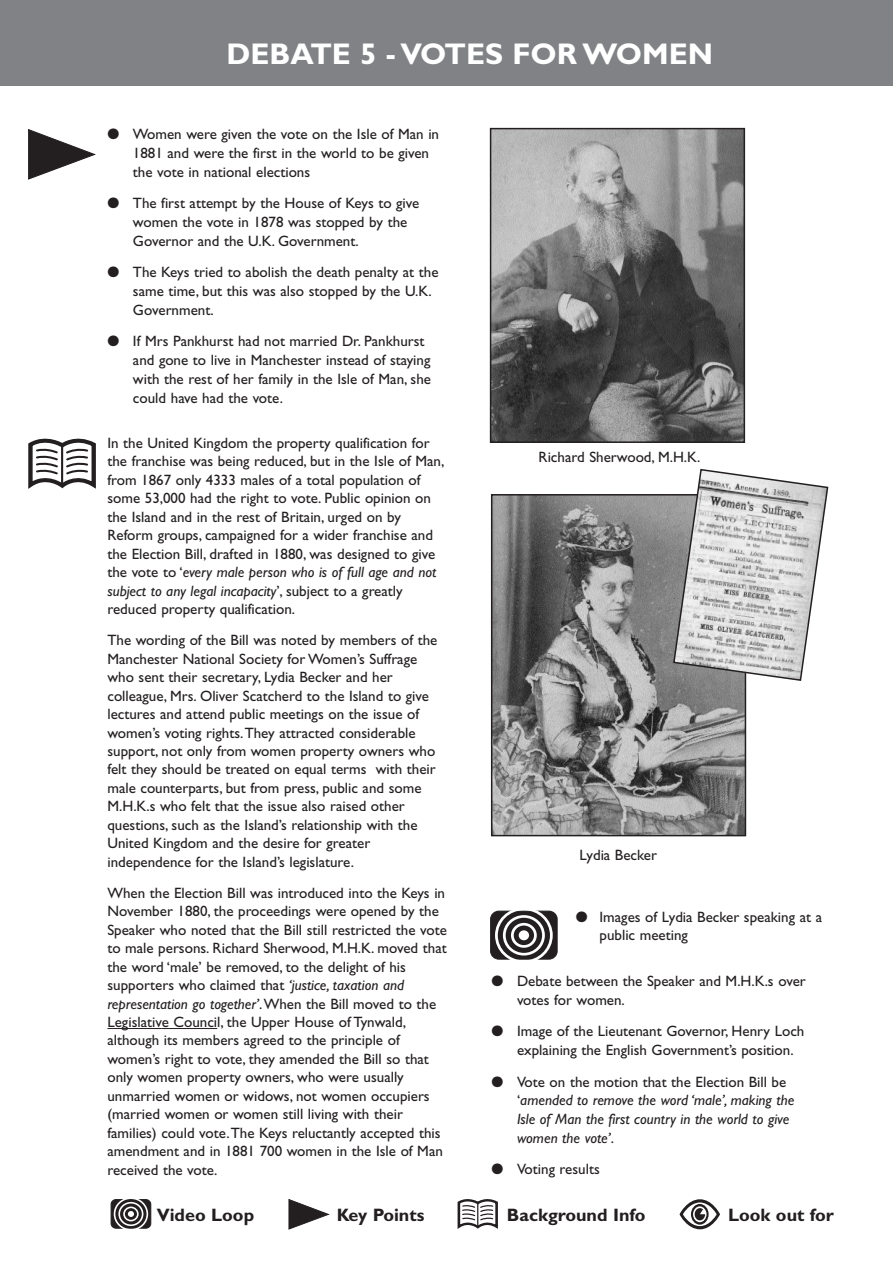
<style>
.page{position:relative;width:893px;height:1263px;background:#fff}
.page>*{position:absolute;margin:0;border:0;box-sizing:border-box;transform-origin:0 0}
.t1{font:700 30px "Gill Sans";color:#fff}
.t2{font:700 18px "Gill Sans";color:#231f20}
.t3{font:15px/18.5px "Gill Sans";color:#231f20}
.t4{font:italic 15px/18.8px "Gill Sans";color:#231f20}
.s1{font-style:italic}
.s2{font-style:normal}
</style>
<div class="page">
<div style="left:0;top:0;width:892px;height:85px;background:#808285"></div>
<div style="left:679px;top:1199px;width:41px;height:30px;border:3px solid #231f20;border-radius:50%"></div>
<div style="left:694px;top:1208px;width:11px;height:12px;background:#231f20;border:2px solid #231f20;border-radius:50%"></div>
<svg style="left:699px;top:1209px;width:6px;height:5px"></svg>
<div style="left:691px;top:1204px;width:17px;height:21px;border:2px solid #231f20;border-radius:50%"></div>
<svg style="left:289px;top:1199px;width:40px;height:31px"></svg>
<svg style="left:457px;top:1199px;width:41px;height:30px"></svg>
<div style="left:111px;top:1199px;width:40px;height:29px;background:#2a2727;border:1px solid #231f20;border-radius:5px"></div>
<svg style="left:113px;top:1199px;width:36px;height:30px"></svg>
<hr style="left:107px;top:1028px;width:55px;height:1px;background:#231f20">
<hr style="left:162px;top:1028px;width:55px;height:1px;background:#231f20">
<img style="left:493px;top:131px;width:249px;height:309px">
<div style="left:490px;top:128px;width:255px;height:315px;border:2px solid #231f20"></div>
<img style="left:494px;top:497px;width:249px;height:336px">
<div style="left:491px;top:494px;width:255px;height:342px;border:2px solid #231f20"></div>
<svg style="left:28px;top:129px;width:68px;height:51px"></svg>
<svg style="left:28px;top:439px;width:68px;height:50px"></svg>
<hr style="left:61px;top:445px;width:2px;height:40px;background:#231f20">
<svg style="left:672px;top:468px;width:157px;height:214px"></svg>
<svg style="left:554px;top:912px;width:4px;height:44px"></svg>
<div style="left:490px;top:911px;width:67px;height:49px;background:#231f20;border:1px solid #231f20;border-radius:8px"></div>
<svg style="left:493px;top:910px;width:61px;height:50px"></svg>
<h1 class="t1" style="left:226px;top:43px;width:488px">DEBATE 5 - VOTES FOR WOMEN</h1>
<p class="t3" style="left:133px;top:127px;width:308px;text-indent:-26px">● Women were given the vote on the Isle of Man in<br>1881 and were the first in the world to be given the vote in national elections</p>
<p class="t3" style="left:133px;top:196px;width:288px;text-indent:-26px">● The first attempt by the House of Keys to give women the vote in 1878 was stopped by the<br>Governor and the U.K. Government.</p>
<p class="t3" style="left:133px;top:265px;width:307px;text-indent:-26px">● The Keys tried to abolish the death penalty at the same time, but this was also stopped by the U.K.<br>Government.</p>
<p class="t3" style="left:133px;top:334px;width:299px;text-indent:-26px">● If Mrs Pankhurst had not married Dr. Pankhurst and gone to live in Manchester instead of staying with the rest of her family in the Isle of Man, she could have had the vote.</p>
<p class="t3" style="left:107px;top:435px;width:338px">In the United Kingdom the property qualification for the franchise was being reduced, but in the Isle of Man, from 1867 only 4333 males of a total population of some 53,000 had the right to vote. Public opinion on the Island and in the rest of Britain, urged on by Reform groups, campaigned for a wider franchise and the Election Bill, drafted in 1880, was designed to give the vote to ‘<span class="s1">every male person who is of full age and not subject to any legal incapacity</span>’, subject to a greatly reduced property qualification.</p>
<p class="t3" style="left:107px;top:633px;width:331px">The wording of the Bill was noted by members of the Manchester National Society for Women’s Suffrage who sent their secretary, Lydia Becker and her colleague, Mrs. Oliver Scatcherd to the Island to give lectures and attend public meetings on the issue of women’s voting rights.They attracted considerable support, not only from women property owners who felt they should be treated on equal terms with their male counterparts, but from press, public and some M.H.K.s who felt that the issue also raised other questions, such as the Island’s relationship with the United Kingdom and the desire for greater independence for the Island’s legislature.</p>
<p class="t3" style="left:107px;top:885px;width:341px">When the Election Bill was introduced into the Keys in November 1880, the proceedings were opened by the Speaker who noted that the Bill still restricted the vote to male persons. Richard Sherwood, M.H.K. moved that the word ‘male’ be removed, to the delight of his supporters who claimed that <span class="s1">‘justice, taxation and representation go together’</span>.When the Bill moved to the Legislative Council, the Upper House of Tynwald, although its members agreed to the principle of women’s right to vote, they amended the Bill so that only women property owners, who were usually unmarried women or widows, not women occupiers (married women or women still living with their families) could vote.The Keys reluctantly accepted this amendment and in 1881 700 women in the Isle of Man received the vote.</p>
<p class="t3" style="left:538px;top:450px;width:163px">Richard Sherwood, M.H.K.</p>
<p class="t3" style="left:579px;top:847px;width:79px">Lydia Becker</p>
<p class="t3" style="left:599px;top:909px;width:224px;text-indent:-24px">● Images of Lydia Becker speaking at a public meeting</p>
<p class="t3" style="left:517px;top:973px;width:290px;text-indent:-26px">● Debate between the Speaker and M.H.K.s over votes for women.</p>
<p class="t3" style="left:517px;top:1024px;width:289px;text-indent:-26px">● Image of the Lieutenant Governor, Henry Loch explaining the English Government’s position.</p>
<p class="t4" style="left:517px;top:1074px;width:279px;text-indent:-26px">● <span class="s2">Vote on the motion that the Election Bill be ‘</span>amended to remove the word ‘male’, making the Isle of Man the first country in the world to give women the vote’<span class="s2">.</span></p>
<p class="t3" style="left:491px;top:1162px;width:110px">● Voting results</p>
<p class="t2" style="left:157px;top:1209px;width:99px">Video Loop</p>
<p class="t2" style="left:337px;top:1209px;width:89px">Key Points</p>
<p class="t2" style="left:507px;top:1209px;width:140px">Background Info</p>
<p class="t2" style="left:728px;top:1209px;width:107px">Look out for</p>
</div>
